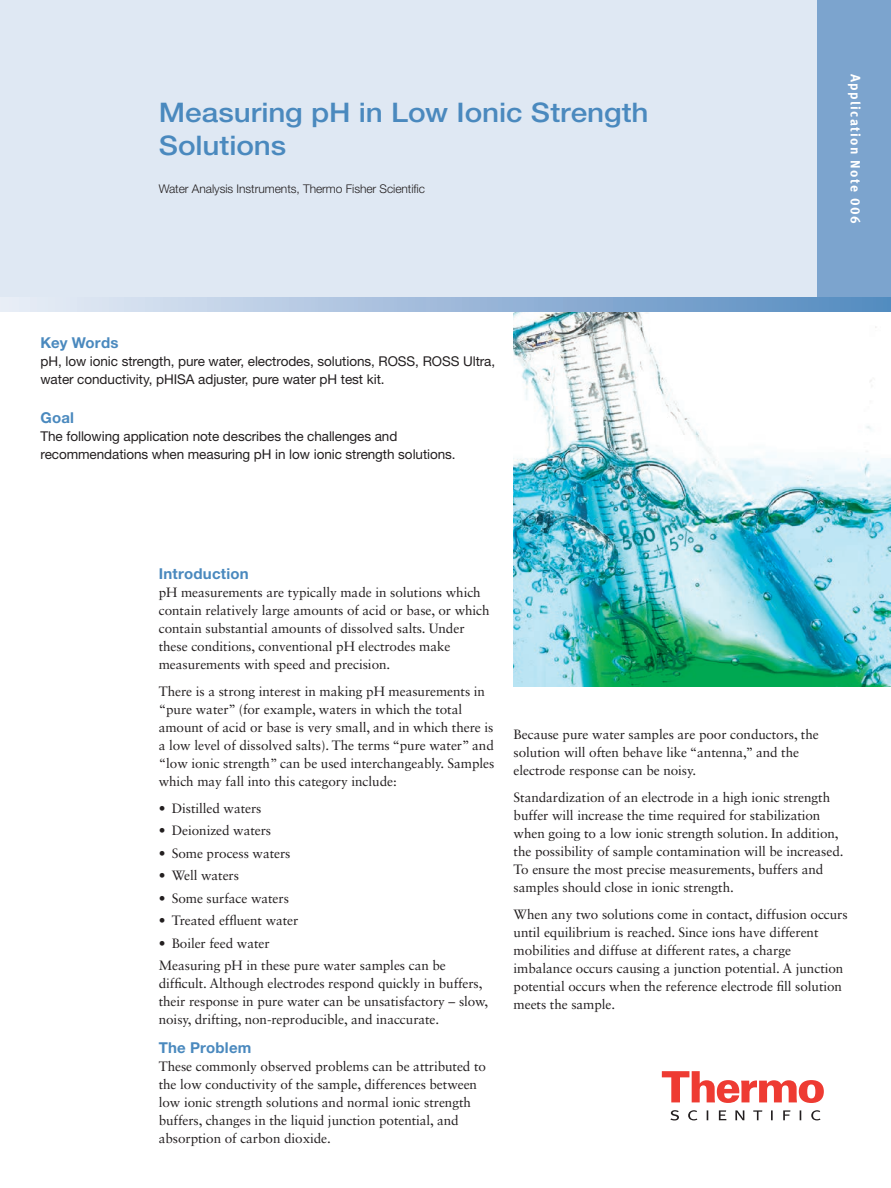
<style>
.page{position:relative;width:891px;height:1188px;background:#fff}
.page>*{position:absolute;margin:0;border:0;box-sizing:border-box;transform-origin:0 0}
.t1{font:500 27px/33px "Helvetica Neue LT Std";letter-spacing:-.005em;color:#4a89be;scale:1.1 1}
.Headline_level_1{font:700 15px "Helvetica Neue LT Std";letter-spacing:.015em;color:#4a89be}
.Body_copy{font:13.5px/18px "Sabon LT Std";letter-spacing:-.005em;color:#231f20}
.Keywords_Text{font:13.5px/18px "Helvetica Neue LT Std";letter-spacing:-.005em;color:#231f20}
.Goal_Text{font:13.5px/18px "Helvetica Neue LT Std";letter-spacing:-.005em;color:#231f20}
.t2{font:700 13.5px "Meta Offc";letter-spacing:.1em;color:#fff}
.t3{font:300 12px "Helvetica Neue LT Std";letter-spacing:-.005em;color:#231f20}
</style>
<div class="page">
<img style="left:514px;top:312px;width:377px;height:375px">
<div style="left:0;top:0;width:891px;height:303px;background:#dfe8f3"></div>
<div style="left:817px;top:0;width:74px;height:303px;background:#7ca4ce"></div>
<svg style="left:662px;top:1071px;width:162px;height:32px"></svg>
<svg style="left:670px;top:1110px;width:151px;height:10px"></svg>
<svg style="left:0;top:297px;width:891px;height:15px;background:#9ebbda"></svg>
<h1 class="t1" style="left:159px;top:95px;width:447px">Measuring pH in Low Ionic Strength<br>Solutions</h1>
<p class="t3" style="left:159px;top:181px;width:268px">Water Analysis Instruments, Thermo Fisher Scientific</p>
<p class="Headline_level_1" style="left:40px;top:334px;width:80px">Key Words</p>
<p class="Keywords_Text" style="left:40px;top:352px;width:456px">pH, low ionic strength, pure water, electrodes, solutions, ROSS, ROSS Ultra, water conductivity, pHISA adjuster, pure water pH test kit.</p>
<p class="Headline_level_1" style="left:40px;top:409px;width:35px">Goal</p>
<p class="Goal_Text" style="left:40px;top:427px;width:417px">The following application note describes the challenges and recommendations when measuring pH in low ionic strength solutions.</p>
<p class="t2" style="left:864px;top:74px;width:151px;rotate:90deg">Application Note 006</p>
<p class="Headline_level_1" style="left:159px;top:564px;width:92px">Introduction</p>
<p class="Body_copy" style="left:159px;top:583px;width:332px">pH measurements are typically made in solutions which contain relatively large amounts of acid or base, or which contain substantial amounts of dissolved salts. Under these conditions, conventional pH electrodes make measurements with speed and precision.</p>
<p class="Body_copy" style="left:159px;top:682px;width:337px">There is a strong interest in making pH measurements in “pure water” (for example, waters in which the total amount of acid or base is very small, and in which there is a low level of dissolved salts). The terms “pure water” and “low ionic strength” can be used interchangeably. Samples which may fall into this category include:</p>
<p class="Body_copy" style="left:159px;top:799px;width:104px">• Distilled waters</p>
<p class="Body_copy" style="left:159px;top:821px;width:114px">• Deionized waters</p>
<p class="Body_copy" style="left:159px;top:844px;width:133px">• Some process waters</p>
<p class="Body_copy" style="left:159px;top:866px;width:82px">• Well waters</p>
<p class="Body_copy" style="left:159px;top:889px;width:132px">• Some surface waters</p>
<p class="Body_copy" style="left:159px;top:911px;width:141px">• Treated effluent water</p>
<p class="Body_copy" style="left:159px;top:934px;width:112px">• Boiler feed water</p>
<p class="Body_copy" style="left:159px;top:956px;width:331px">Measuring pH in these pure water samples can be difficult. Although electrodes respond quickly in buffers, their response in pure water can be unsatisfactory – slow, noisy, drifting, non-reproducible, and inaccurate.</p>
<p class="Headline_level_1" style="left:159px;top:1038px;width:94px">The Problem</p>
<p class="Body_copy" style="left:159px;top:1057px;width:329px">These commonly observed problems can be attributed to the low conductivity of the sample, differences between low ionic strength solutions and normal ionic strength buffers, changes in the liquid junction potential, and absorption of carbon dioxide.</p>
<p class="Body_copy" style="left:514px;top:725px;width:307px">Because pure water samples are poor conductors, the solution will often behave like “antenna,” and the electrode response can be noisy.</p>
<p class="Body_copy" style="left:514px;top:788px;width:331px">Standardization of an electrode in a high ionic strength buffer will increase the time required for stabilization when going to a low ionic strength solution. In addition, the possibility of sample contamination will be increased.<br>To ensure the most precise measurements, buffers and samples should close in ionic strength.</p>
<p class="Body_copy" style="left:514px;top:905px;width:336px">When any two solutions come in contact, diffusion occurs until equilibrium is reached. Since ions have different mobilities and diffuse at different rates, a charge imbalance occurs causing a junction potential. A junction potential occurs when the reference electrode fill solution meets the sample.</p>
</div>
